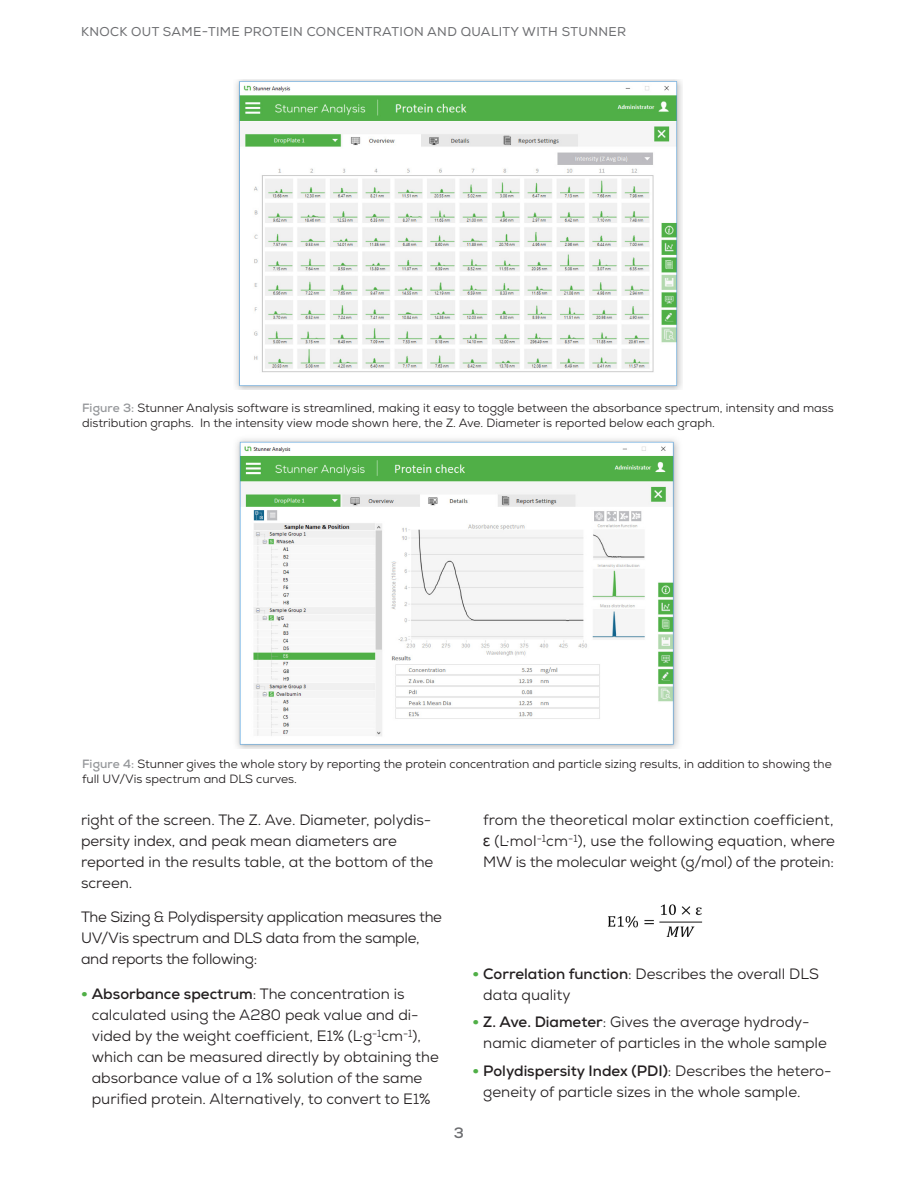
<style>
.page{position:relative;width:918px;height:1188px;background:#fff}
.page>*{position:absolute;margin:0;border:0;box-sizing:border-box;transform-origin:0 0}
.body{font:15px/21px "Nexa";color:#231f20}
.body-2{font:15px/21px "Nexa";letter-spacing:-.02em;color:#231f20}
.t1{font:700 15px "Nexa";color:#6c6d70}
.t2{font:12.75px "Nexa";letter-spacing:.03em;color:#6c6d70}
.t3{font:12px/15px "Nexa";color:#231f20}
.s1{font-weight:700;color:#95979a}
.s2{font-weight:900;color:#50af47}
.s3{font-weight:700}
.s4{font-family:"Tahoma"}
</style>
<div class="page">
<img style="left:236px;top:80px;width:446px;height:310px">
<img style="left:608px;top:904px;width:95px;height:32px">
<img style="left:236px;top:439px;width:443px;height:310px">
<p class="t2" style="left:81px;top:24px;width:547px">KNOCK OUT SAME-TIME PROTEIN CONCENTRATION AND QUALITY WITH STUNNER</p>
<p class="t3" style="left:82px;top:400px;width:753px"><span class="s1">Figure 3:</span> Stunner Analysis software is streamlined, making it easy to toggle between the absorbance spectrum, intensity and mass distribution graphs. In the intensity view mode shown here, the Z. Ave. Diameter is reported below each graph.</p>
<p class="t3" style="left:82px;top:757px;width:751px"><span class="s1">Figure 4:</span> Stunner gives the whole story by reporting the protein concentration and particle sizing results, in addition to showing the full UV/Vis spectrum and DLS curves.</p>
<p class="body" style="left:81px;top:809px;width:354px">right of the screen. The Z. Ave. Diameter, polydis&shy;persity index, and peak mean diameters are reported in the results table, at the bottom of the screen.</p>
<p class="body-2" style="left:81px;top:907px;width:363px">The Sizing &amp; Polydispersity application measures the<br>UV/Vis spectrum and DLS data from the sample, and reports the following:</p>
<p class="body" style="left:92px;top:983px;width:349px;text-indent:-11px"><span class="s2">•</span> <span class="s3">Absorbance spectrum</span>: The concentration is calculated using the A280 peak value and di&shy;vided by the weight coefficient, E1% (L·g<sup>-1</sup>cm<sup>-1</sup>), which can be measured directly by obtaining the absorbance value of a 1% solution of the same purified protein. Alternatively, to convert to E1%</p>
<p class="body" style="left:483px;top:809px;width:353px;text-align:justify">from the theoretical molar extinction coefficient, <span class="s4">ε</span> (L·mol<sup>-1</sup>cm<sup>-1</sup>), use the following equation, where MW is the molecular weight (g/mol) of the protein:</p>
<p class="body" style="left:483px;top:963px;width:337px;text-indent:-11px"><span class="s2">•</span> <span class="s3">Correlation function</span>: Describes the overall DLS data quality</p>
<p class="body" style="left:483px;top:1012px;width:345px;text-indent:-11px"><span class="s2">•</span> <span class="s3">Z. Ave. Diameter</span>: Gives the average hydrody&shy;namic diameter of particles in the whole sample</p>
<p class="body" style="left:483px;top:1060px;width:350px;text-indent:-11px"><span class="s2">•</span> <span class="s3">Polydispersity Index (PDI)</span>: Describes the hetero&shy;geneity of particle sizes in the whole sample.</p>
<p class="t1" style="left:454px;top:1123px;width:12px">3</p>
</div>
